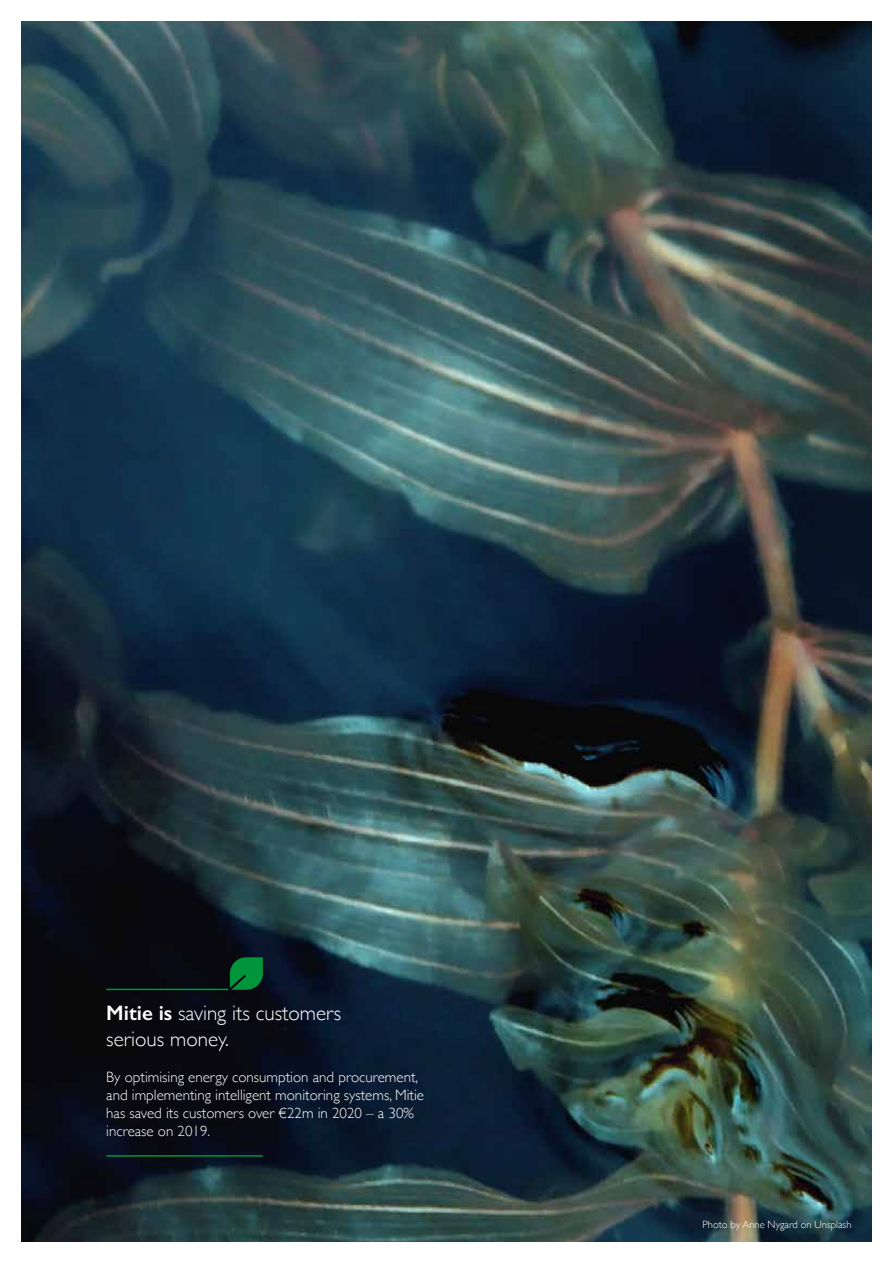
<style>
.page{position:relative;width:893px;height:1263px;background:#fff}
.page>*{position:absolute;margin:0;border:0;box-sizing:border-box;transform-origin:0 0}
.t1{font:300 21px/25.2px "Gill Sans";color:#fff}
.t2{font:300 15px/18px "Gill Sans";color:#fff}
.t3{font:300 10.5px "Gill Sans";color:#fff}
.s1{font-weight:600}
</style>
<div class="page">
<img style="left:21px;top:21px;width:851px;height:1221px">
<hr style="left:106px;top:1155px;width:157px;height:2px;background:#00953b">
<hr style="left:106px;top:989px;width:122px;height:1px;background:#00953b">
<svg style="left:230px;top:957px;width:33px;height:33px"></svg>
<h1 class="t1" style="left:106px;top:1000px;width:237px"><span class="s1">Mitie is</span> saving its customers serious money.</h1>
<p class="t2" style="left:106px;top:1067px;width:319px">By optimising energy consumption and procurement, and implementing intelligent monitoring systems, Mitie has saved its customers over €22m in 2020 – a 30% increase on 2019.</p>
<p class="t3" style="left:702px;top:1216px;width:150px">Photo by Anne Nygard on Unsplash</p>
</div>
